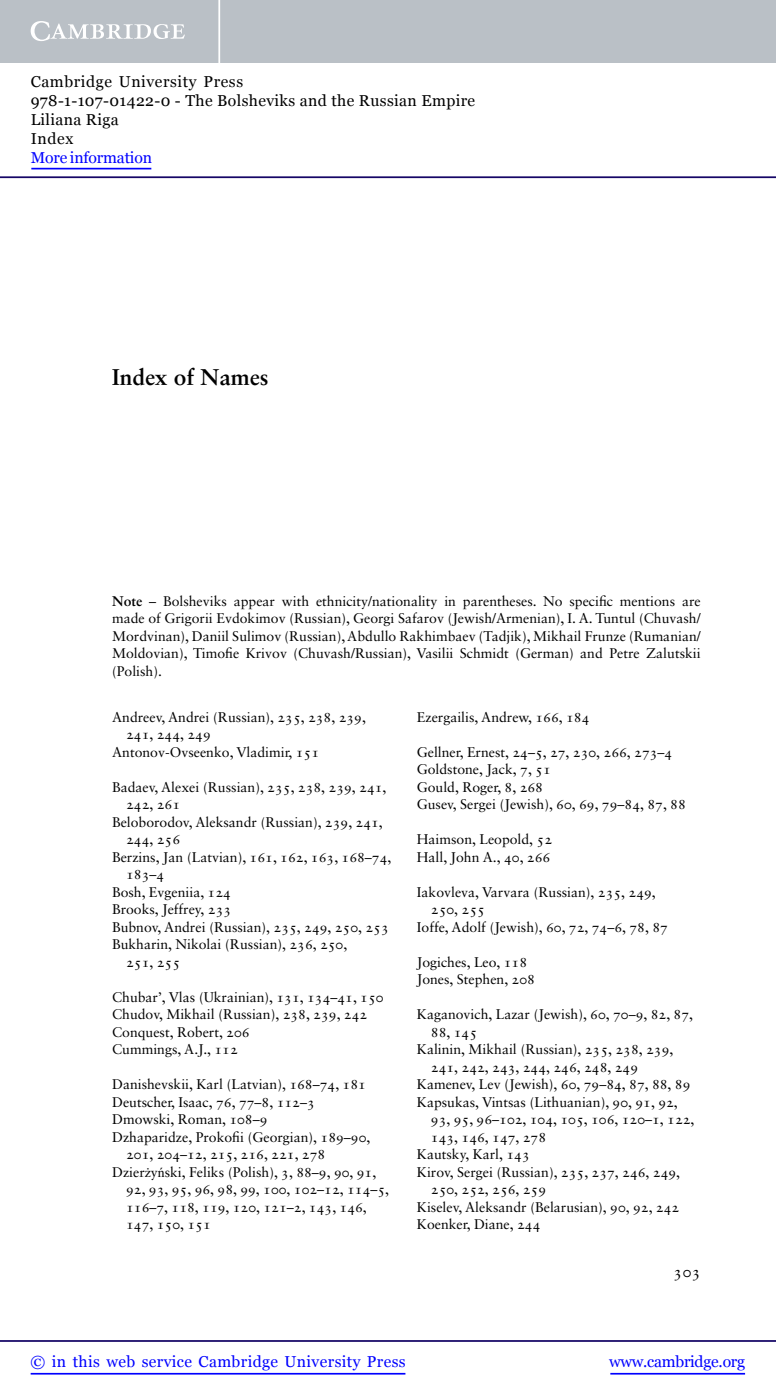
<style>
.page{position:relative;width:776px;height:1400px;background:#fff}
.page>*{position:absolute;margin:0;border:0;box-sizing:border-box;transform-origin:0 0}
.t1{font:700 22.75px "Sabon LT Std";color:#000}
.t2{font:15.75px/18.9px "Georgia";letter-spacing:.025em;color:#000}
.t3{font:15.75px "Georgia";letter-spacing:.025em;color:#00f}
.t4{font:15.75px "Georgia";letter-spacing:-.015em;color:#00f}
.t5{font:15.75px "Georgia";letter-spacing:-.01em;color:#00f}
.t6{font:15.75px "Sabon LT Std";color:#000}
.t7{font:14px/17.5px "Sabon LT Std";color:#000}
.s1{font-weight:700}
.s2{font-family:"Times New Roman";font-size:13.65px}
</style>
<div class="page">
<div style="left:0;top:0;width:775px;height:63px;background:#bac0c6"></div>
<svg style="left:31px;top:21px;width:154px;height:20px"></svg>
<hr style="left:218px;top:0;width:2px;height:63px;background:#fff">
<hr style="left:0;top:176px;width:775px;height:2px;background:#150666">
<hr style="left:610px;top:1373px;width:134px;height:2px;background:#00f">
<hr style="left:0;top:1340px;width:775px;height:2px;background:#150666">
<hr style="left:31px;top:1373px;width:374px;height:2px;background:#00f">
<hr style="left:31px;top:168px;width:120px;height:1px;background:#00f">
<p class="t2" style="left:31px;top:72px;width:446px">Cambridge University Press<br>978-1-107-01422-0 - The Bolsheviks and the Russian Empire<br>Liliana Riga<br>Index</p>
<p class="t5" style="left:31px;top:148px;width:123px">More information</p>
<p class="t1" style="left:112px;top:363px;width:158px">Index of Names</p>
<p class="t7" style="left:112px;top:592px;width:590px;text-align:justify"><span class="s1">Note</span> – Bolsheviks appear with ethnicity/nationality in parentheses. No specific mentions are made of Grigorii Evdokimov (Russian), Georgi Safarov (Jewish/Armenian), I. A. Tuntul (Chuvash/ Mordvinan), Daniil Sulimov (Russian), Abdullo Rakhimbaev (Tadjik), Mikhail Frunze (Rumanian/ Moldovian), Timofie Krivov (Chuvash/Russian), Vasilii Schmidt (German) and Petre Zalutskii (Polish).</p>
<p class="t7" style="left:112px;top:708px;width:255px">Andreev, Andrei (Russian), 235, 238, 239,</p>
<p class="t7" style="left:126px;top:725px;width:86px">241, 244, 249</p>
<p class="t7" style="left:112px;top:743px;width:208px">Antonov-Ovseenko, Vladimir, 151</p>
<p class="t7" style="left:112px;top:778px;width:276px">Badaev, Alexei (Russian), 235, 238, 239, 241,</p>
<p class="t7" style="left:126px;top:795px;width:55px">242, 261</p>
<p class="t7" style="left:112px;top:813px;width:272px">Beloborodov, Aleksandr (Russian), 239, 241,</p>
<p class="t7" style="left:126px;top:830px;width:55px">244, 256</p>
<p class="t7" style="left:112px;top:848px;width:281px">Berzins, Jan (Latvian), 161, 162, 163, 168–74,</p>
<p class="t7" style="left:126px;top:865px;width:40px">183–4</p>
<p class="t7" style="left:112px;top:883px;width:120px">Bosh, Evgeniia, 124</p>
<p class="t7" style="left:112px;top:900px;width:121px">Brooks, Jeffrey, 233</p>
<p class="t7" style="left:112px;top:918px;width:278px">Bubnov, Andrei (Russian), 235, 249, 250, 253</p>
<p class="t7" style="left:112px;top:935px;width:237px">Bukharin, Nikolai (Russian), 236, 250,</p>
<p class="t7" style="left:126px;top:953px;width:55px">251, 255</p>
<p class="t7" style="left:112px;top:988px;width:273px">Chubar’, Vlas (Ukrainian), 131, 134–41, 150<br>Chudov, Mikhail (Russian), 238, 239, 242<br>Conquest, Robert, 206<br>Cummings, A.J., 112</p>
<p class="t7" style="left:112px;top:1075px;width:255px">Danishevskii, Karl (Latvian), 168–74, 181</p>
<p class="t7" style="left:112px;top:1093px;width:204px">Deutscher, Isaac, 76, 77–8, 112–3</p>
<p class="t7" style="left:112px;top:1110px;width:157px">Dmowski, Roman, 108–9</p>
<p class="t7" style="left:112px;top:1128px;width:260px">Dzhaparidze, Prokofii (Georgian), 189–90,</p>
<p class="t7" style="left:126px;top:1145px;width:201px">201, 204–12, 215, 216, 221, 278</p>
<p class="t7" style="left:112px;top:1163px;width:265px">Dzier<span class="s2">ż</span>y<span class="s2">ń</span>ski, Feliks (Polish), 3, 88–9, 90, 91,</p>
<p class="t7" style="left:126px;top:1180px;width:264px">92, 93, 95, 96, 98, 99, 100, 102–12, 114–5,</p>
<p class="t7" style="left:126px;top:1198px;width:242px">116–7, 118, 119, 120, 121–2, 143, 146,</p>
<p class="t7" style="left:126px;top:1215px;width:86px">147, 150, 151</p>
<p class="t7" style="left:417px;top:708px;width:174px">Ezergailis, Andrew, 166, 184</p>
<p class="t7" style="left:417px;top:743px;width:270px">Gellner, Ernest, 24–5, 27, 230, 266, 273–4<br>Goldstone, Jack, 7, 51<br>Gould, Roger, 8, 268<br>Gusev, Sergei (Jewish), 60, 69, 79–84, 87, 88</p>
<p class="t7" style="left:417px;top:830px;width:137px">Haimson, Leopold, 52<br>Hall, John A., 40, 266</p>
<p class="t7" style="left:417px;top:883px;width:240px">Iakovleva, Varvara (Russian), 235, 249,</p>
<p class="t7" style="left:431px;top:900px;width:55px">250, 255</p>
<p class="t7" style="left:417px;top:918px;width:252px">Ioffe, Adolf (Jewish), 60, 72, 74–6, 78, 87</p>
<p class="t7" style="left:417px;top:953px;width:120px">Jogiches, Leo, 118<br>Jones, Stephen, 208</p>
<p class="t7" style="left:417px;top:1005px;width:277px">Kaganovich, Lazar (Jewish), 60, 70–9, 82, 87,</p>
<p class="t7" style="left:431px;top:1023px;width:48px">88, 145</p>
<p class="t7" style="left:417px;top:1040px;width:258px">Kalinin, Mikhail (Russian), 235, 238, 239,</p>
<p class="t7" style="left:430px;top:1058px;width:209px">241, 242, 243, 244, 246, 248, 249</p>
<p class="t7" style="left:416px;top:1075px;width:275px">Kamenev, Lev (Jewish), 60, 79–84, 87, 88, 89</p>
<p class="t7" style="left:416px;top:1093px;width:262px">Kapsukas, Vintsas (Lithuanian), 90, 91, 92,</p>
<p class="t7" style="left:430px;top:1110px;width:265px">93, 95, 96–102, 104, 105, 106, 120–1, 122,</p>
<p class="t7" style="left:430px;top:1128px;width:117px">143, 146, 147, 278</p>
<p class="t7" style="left:416px;top:1145px;width:114px">Kautsky, Karl, 143</p>
<p class="t7" style="left:416px;top:1163px;width:265px">Kirov, Sergei (Russian), 235, 237, 246, 249,</p>
<p class="t7" style="left:430px;top:1180px;width:117px">250, 252, 256, 259</p>
<p class="t7" style="left:416px;top:1198px;width:264px">Kiselev, Aleksandr (Belarusian), 90, 92, 242</p>
<p class="t7" style="left:416px;top:1215px;width:125px">Koenker, Diane, 244</p>
<p class="t6" style="left:673px;top:1263px;width:29px">303</p>
<p class="t3" style="left:31px;top:1352px;width:376px">© in this web service Cambridge University Press</p>
<p class="t4" style="left:608px;top:1352px;width:137px">www.cambridge.org</p>
</div>
